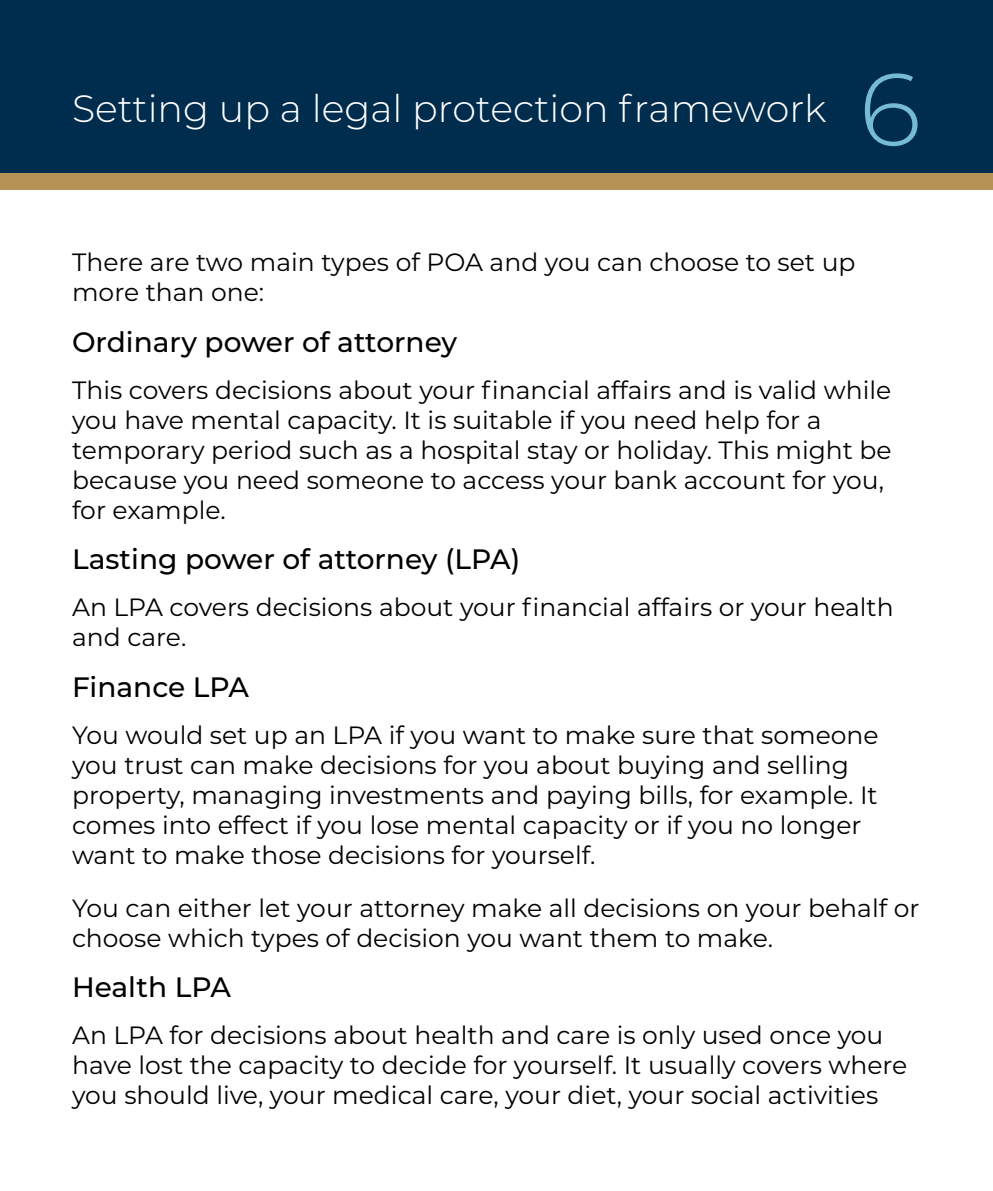
<style>
.page{position:relative;width:993px;height:1191px;background:#fff}
.page>*{position:absolute;margin:0;border:0;box-sizing:border-box;transform-origin:0 0}
.t1{font:300 102.4px "Montserrat Alternates";color:#75bbd5}
.t2{font:300 38px "Montserrat";color:#fff}
.t3{font:500 28px "Montserrat";color:#000}
.t4{font:25px/30px "Montserrat";color:#000}
</style>
<div class="page">
<div style="left:0;top:9px;width:992px;height:181px;background:#b79257"></div>
<div style="left:0;top:0;width:992px;height:173px;background:#002c4d"></div>
<h2 class="t2" style="left:72px;top:83px;width:755px">Setting up a legal protection framework</h2>
<h1 class="t1" style="left:858px;top:40px;width:63px">6</h1>
<p class="t4" style="left:72px;top:246px;width:784px">There are two main types of POA and you can choose to set up more than one:</p>
<p class="t3" style="left:72px;top:322px;width:386px">Ordinary power of attorney</p>
<p class="t4" style="left:72px;top:374px;width:820px">This covers decisions about your financial affairs and is valid while you have mental capacity. It is suitable if you need help for a temporary period such as a hospital stay or holiday. This might be because you need someone to access your bank account for you, for example.</p>
<p class="t3" style="left:72px;top:540px;width:449px">Lasting power of attorney (LPA)</p>
<p class="t4" style="left:72px;top:591px;width:822px">An LPA covers decisions about your financial affairs or your health and care.</p>
<p class="t3" style="left:72px;top:667px;width:178px">Finance LPA</p>
<p class="t4" style="left:72px;top:719px;width:807px">You would set up an LPA if you want to make sure that someone you trust can make decisions for you about buying and selling property, managing investments and paying bills, for example. It comes into effect if you lose mental capacity or if you no longer want to make those decisions for yourself.</p>
<p class="t4" style="left:72px;top:892px;width:848px">You can either let your attorney make all decisions on your behalf or choose which types of decision you want them to make.</p>
<p class="t3" style="left:72px;top:967px;width:160px">Health LPA</p>
<p class="t4" style="left:72px;top:1019px;width:836px">An LPA for decisions about health and care is only used once you have lost the capacity to decide for yourself. It usually covers where you should live, your medical care, your diet, your social activities</p>
</div>
